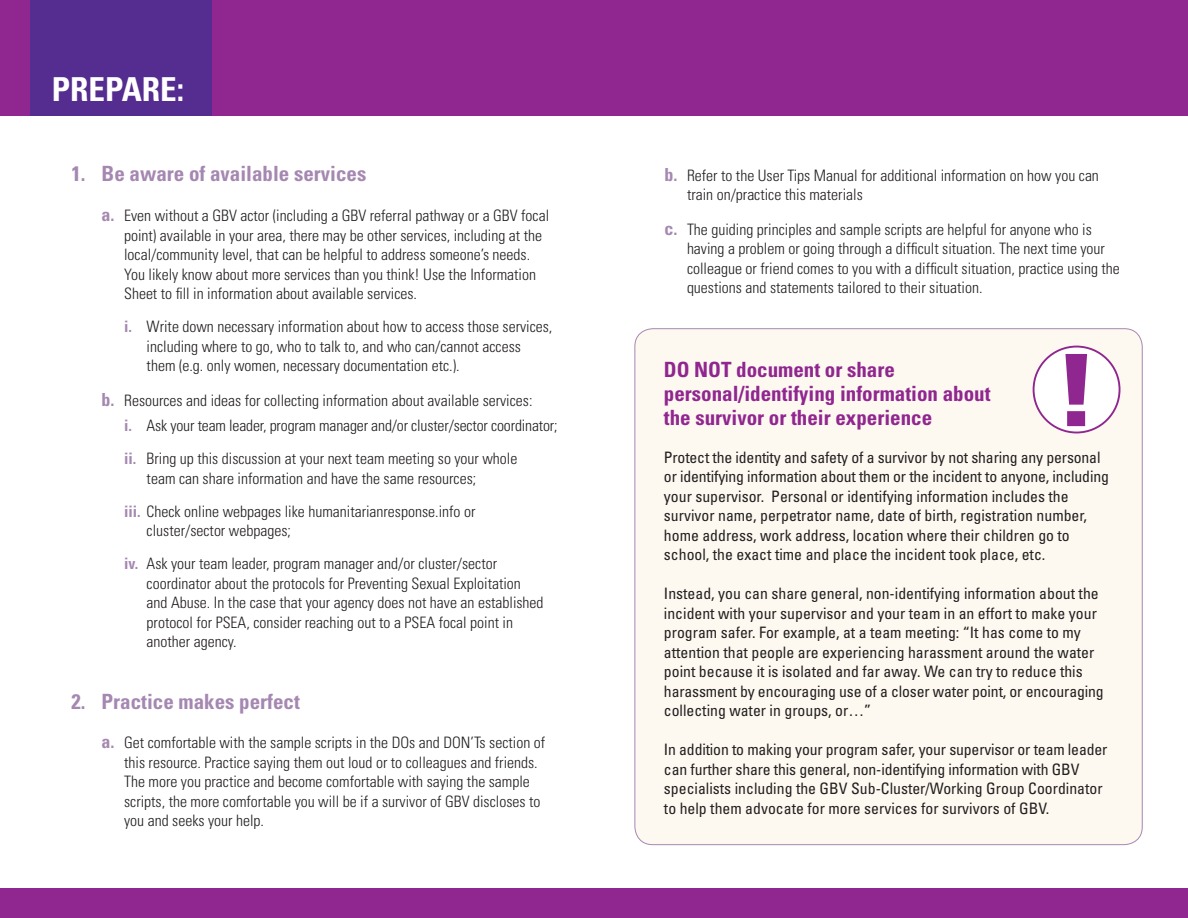
<style>
.page{position:relative;width:1188px;height:918px;background:#fff}
.page>*{position:absolute;margin:0;border:0;box-sizing:border-box;transform-origin:0 0}
.t1{font:900 99.9px "Univers";color:#90268f}
.t2{font:700 condensed 33px "Univers";color:#fff}
.t3{font:700 condensed 21px/24px "Univers";color:#90268f}
.t4{font:700 condensed 21px "Univers";color:#a588b1}
.t5{font:300 condensed 15.75px/19.5px "Univers";color:#231f20}
.t6{font:condensed 15.75px/19.5px "Univers";color:#231f20}
.s1{font-weight:700;font-size:18px;color:#a588b1}
.s2{font-weight:700;color:#a588b1}
</style>
<div class="page">
<div style="left:0;top:0;width:1188px;height:116px;background:#90268f"></div>
<div style="left:30px;top:0;width:182px;height:116px;background:#552c8f"></div>
<div style="left:635px;top:329px;width:507px;height:516px;background:#fdf9f0;border-radius:18px"></div>
<div style="left:1034px;top:347px;width:86px;height:86px;background:#fff;border-radius:50%"></div>
<div style="left:1033px;top:346px;width:87px;height:87px;border:2px solid #90268f;border-radius:50%"></div>
<div style="left:0;top:889px;width:1188px;height:29px;background:#90268f"></div>
<p class="t2" style="left:52px;top:69px;width:134px">PREPARE:</p>
<p class="t4" style="left:72px;top:161px;width:296px">1. Be aware of available services</p>
<p class="t5" style="left:124px;top:206px;width:427px;text-indent:-22px"><span class="s1">a.</span> Even without a GBV actor (including a GBV referral pathway or a GBV focal point) available in your area, there may be other services, including at the local/community level, that can be helpful to address someone’s needs.<br>You likely know about more services than you think! Use the Information Sheet to fill in information about available services.</p>
<p class="t5" style="left:147px;top:317px;width:407px;text-indent:-22px"><span class="s2">i.</span> Write down necessary information about how to access those services, including where to go, who to talk to, and who can/cannot access them (e.g. only women, necessary documentation etc.).</p>
<p class="t5" style="left:102px;top:390px;width:432px"><span class="s1">b.</span> Resources and ideas for collecting information about available services:</p>
<p class="t5" style="left:124px;top:416px;width:435px"><span class="s2">i.</span> Ask your team leader, program manager and/or cluster/sector coordinator;</p>
<p class="t5" style="left:147px;top:449px;width:372px;text-indent:-22px"><span class="s2">ii.</span> Bring up this discussion at your next team meeting so your whole team can share information and have the same resources;</p>
<p class="t5" style="left:147px;top:501px;width:330px;text-indent:-22px"><span class="s2">iii.</span> Check online webpages like humanitarianresponse.info or cluster/sector webpages;</p>
<p class="t5" style="left:147px;top:554px;width:398px;text-indent:-22px"><span class="s2">iv.</span> Ask your team leader, program manager and/or cluster/sector coordinator about the protocols for Preventing Sexual Exploitation and Abuse. In the case that your agency does not have an established protocol for PSEA, consider reaching out to a PSEA focal point in another agency.</p>
<p class="t4" style="left:72px;top:688px;width:230px">2. Practice makes perfect</p>
<p class="t5" style="left:124px;top:733px;width:423px;text-indent:-22px"><span class="s1">a.</span> Get comfortable with the sample scripts in the DOs and DON’Ts section of this resource. Practice saying them out loud or to colleagues and friends.<br>The more you practice and become comfortable with saying the sample scripts, the more comfortable you will be if a survivor of GBV discloses to you and seeks your help.</p>
<p class="t5" style="left:687px;top:165px;width:413px;text-indent:-22px"><span class="s1">b.</span> Refer to the User Tips Manual for additional information on how you can train on/practice this materials</p>
<p class="t5" style="left:687px;top:219px;width:434px;text-indent:-22px"><span class="s1">c.</span> The guiding principles and sample scripts are helpful for anyone who is having a problem or going through a difficult situation. The next time your colleague or friend comes to you with a difficult situation, practice using the questions and statements tailored to their situation.</p>
<p class="t1" style="left:1054px;top:329px;width:46px">!</p>
<p class="t3" style="left:664px;top:358px;width:328px">DO NOT document or share personal/identifying information about the survivor or their experience</p>
<p class="t6" style="left:664px;top:447px;width:447px">Protect the identity and safety of a survivor by not sharing any personal or identifying information about them or the incident to anyone, including your supervisor. Personal or identifying information includes the survivor name, perpetrator name, date of birth, registration number, home address, work address, location where their children go to school, the exact time and place the incident took place, etc.</p>
<p class="t6" style="left:664px;top:584px;width:441px">Instead, you can share general, non-identifying information about the incident with your supervisor and your team in an effort to make your program safer. For example, at a team meeting: “It has come to my attention that people are experiencing harassment around the water point because it is isolated and far away. We can try to reduce this harassment by encouraging use of a closer water point, or encouraging collecting water in groups, or…”</p>
<p class="t6" style="left:664px;top:740px;width:445px">In addition to making your program safer, your supervisor or team leader can further share this general, non-identifying information with GBV specialists including the GBV Sub-Cluster/Working Group Coordinator to help them advocate for more services for survivors of GBV.</p>
</div>
